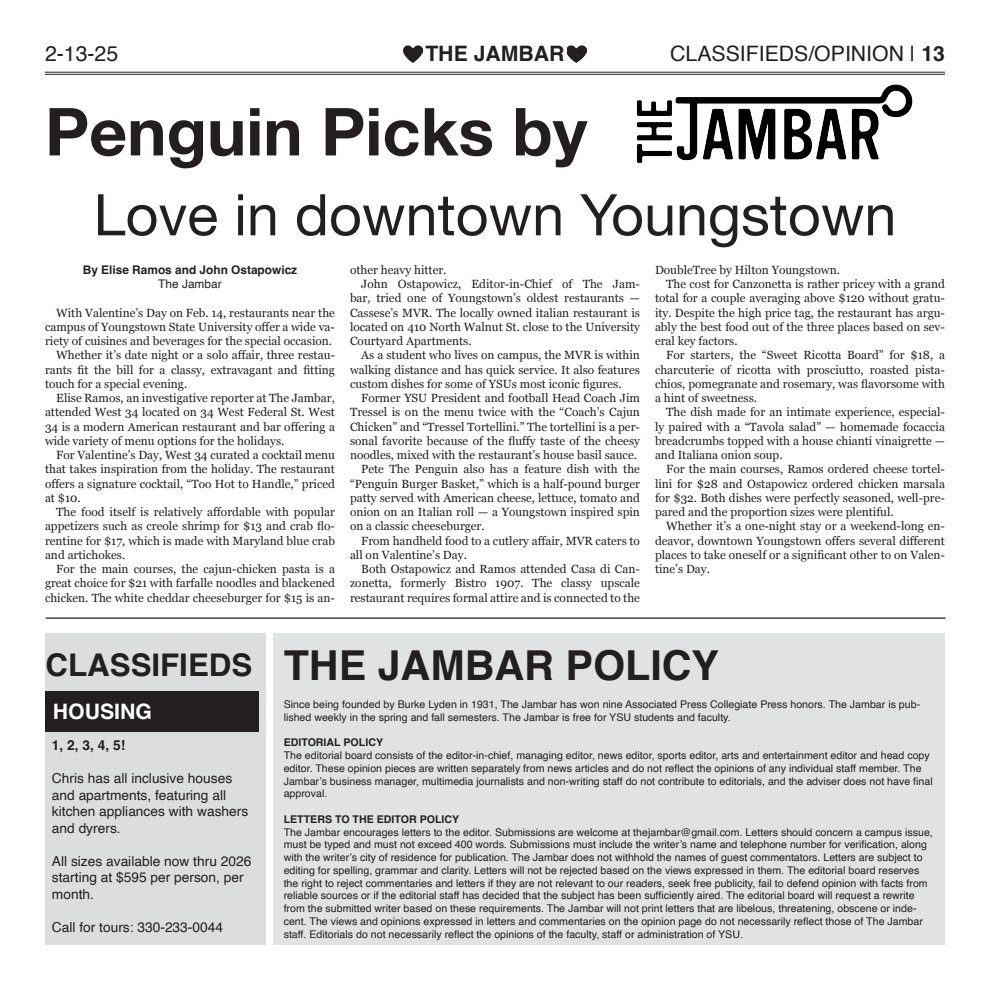
<style>
.page{position:relative;width:990px;height:990px;background:#fff}
.page>*{position:absolute;margin:0;border:0;box-sizing:border-box;transform-origin:0 0}
.Box_head{font:700 66.25px "Helvetica Neue";color:#231f20}
.Headline{font:57.5px "Helvetica Neue";color:#231f20}
.Byline{font:700 41.25px "Helvetica";color:#231f20}
.Byline-2{font:700 31.25px "Helvetica";color:#231f20}
.t1{font:21.25px "Helvetica";color:#231f20}
.t2{font:700 21.25px "Helvetica";color:#231f20}
.Byline-3{font:700 21.25px "Helvetica";color:#fff}
.t3{font:13.75px/16.5px "Helvetica";color:#231f20}
.t4{font:700 13.75px "Helvetica";color:#231f20}
.Body_copy{font:11.88px/14.2px "Georgia";color:#231f20;text-align:justify}
.Byline-4{font:700 11.88px "Helvetica";color:#231f20}
.t5{font:11.88px "Helvetica";color:#231f20}
.Byline-5{font:10.62px/12.8px "Helvetica";color:#231f20}
.Byline-6{font:700 10.62px "Helvetica";color:#231f20}
.s1{font-weight:700}
</style>
<div class="page">
<hr style="left:45px;top:72px;width:900px;height:1px;background:#231f20">
<hr style="left:45px;top:74px;width:900px;height:1px;background:#231f20">
<div style="left:274px;top:634px;width:671px;height:311px;background:#e1e2e4"></div>
<div style="left:46px;top:634px;width:220px;height:311px;background:#dcdddf"></div>
<div style="left:46px;top:691px;width:213px;height:40px;background:#231f20"></div>
<hr style="left:46px;top:618px;width:900px;height:1px;background:#231f20">
<img style="left:636px;top:85px;width:277px;height:77px">
<img style="left:404px;top:45px;width:19px;height:18px">
<img style="left:567px;top:45px;width:19px;height:18px">
<p class="t1" style="left:45px;top:37px;width:75px">2-13-25</p>
<p class="t2" style="left:425px;top:40px;width:141px">THE JAMBAR</p>
<p class="t1" style="left:670px;top:37px;width:276px">CLASSIFIEDS/OPINION | <span class="s1">13</span></p>
<p class="Box_head" style="left:45px;top:80px;width:544px">Penguin Picks by</p>
<p class="Headline" style="left:94px;top:173px;width:804px">Love in downtown Youngstown</p>
<p class="Byline-4" style="left:83px;top:262px;width:216px">By Elise Ramos and John Ostapowicz</p>
<p class="t5" style="left:158px;top:275px;width:65px">The Jambar</p>
<p class="Body_copy" style="left:45px;top:305px;width:292px;text-indent:11px">With Valentine’s Day on Feb. 14, restaurants near the campus of Youngstown State University offer a wide va&shy;riety of cuisines and beverages for the special occasion.</p>
<p class="Body_copy" style="left:45px;top:348px;width:292px;text-indent:11px">Whether it’s date night or a solo affair, three restau&shy;rants fit the bill for a classy, extravagant and fitting touch for a special evening.</p>
<p class="Body_copy" style="left:45px;top:390px;width:292px;text-indent:11px">Elise Ramos, an investigative reporter at The Jambar, attended West 34 located on 34 West Federal St. West 34 is a modern American restaurant and bar offering a wide variety of menu options for the holidays.</p>
<p class="Body_copy" style="left:45px;top:447px;width:291px;text-indent:11px">For Valentine’s Day, West 34 curated a cocktail menu that takes inspiration from the holiday. The restaurant offers a signature cocktail, “Too Hot to Handle,” priced at $10.</p>
<p class="Body_copy" style="left:45px;top:504px;width:292px;text-indent:11px">The food itself is relatively affordable with popular appetizers such as creole shrimp for $13 and crab flo&shy;rentine for $17, which is made with Maryland blue crab and artichokes.</p>
<p class="Body_copy" style="left:45px;top:561px;width:292px;text-indent:11px">For the main courses, the cajun-chicken pasta is a great choice for $21 with farfalle noodles and blackened chicken. The white cheddar cheeseburger for $15 is an-</p>
<p class="Body_copy" style="left:655px;top:262px;width:186px">DoubleTree by Hilton Youngstown.</p>
<p class="Body_copy" style="left:655px;top:276px;width:291px;text-indent:11px">The cost for Canzonetta is rather pricey with a grand total for a couple averaging above $120 without gratu&shy;ity. Despite the high price tag, the restaurant has argu&shy;ably the best food out of the three places based on sev&shy;eral key factors.</p>
<p class="Body_copy" style="left:655px;top:348px;width:292px;text-indent:11px">For starters, the “Sweet Ricotta Board” for $18, a charcuterie of ricotta with prosciutto, roasted pista&shy;chios, pomegranate and rosemary, was flavorsome with a hint of sweetness.</p>
<p class="Body_copy" style="left:655px;top:405px;width:292px;text-indent:11px">The dish made for an intimate experience, especial&shy;ly paired with a “Tavola salad” — homemade focaccia breadcrumbs topped with a house chianti vinaigrette — and Italiana onion soup.</p>
<p class="Body_copy" style="left:655px;top:462px;width:292px;text-indent:11px">For the main courses, Ramos ordered cheese tortel&shy;lini for $28 and Ostapowicz ordered chicken marsala for $32. Both dishes were perfectly seasoned, well-pre&shy;pared and the proportion sizes were plentiful.</p>
<p class="Body_copy" style="left:655px;top:519px;width:291px;text-indent:11px">Whether it’s a one-night stay or a weekend-long en&shy;deavor, downtown Youngstown offers several different places to take oneself or a significant other to on Valen&shy;tine’s Day.</p>
<p class="Body_copy" style="left:350px;top:262px;width:98px">other heavy hitter.</p>
<p class="Body_copy" style="left:350px;top:276px;width:291px;text-indent:11px">John Ostapowicz, Editor-in-Chief of The Jam&shy;bar, tried one of Youngstown’s oldest restaurants — Cassese’s MVR. The locally owned italian restaurant is located on 410 North Walnut St. close to the University Courtyard Apartments.</p>
<p class="Body_copy" style="left:350px;top:348px;width:291px;text-indent:11px">As a student who lives on campus, the MVR is within walking distance and has quick service. It also features custom dishes for some of YSUs most iconic figures.</p>
<p class="Body_copy" style="left:350px;top:390px;width:292px;text-indent:11px">Former YSU President and football Head Coach Jim Tressel is on the menu twice with the “Coach’s Cajun Chicken” and “Tressel Tortellini.” The tortellini is a per&shy;sonal favorite because of the fluffy taste of the cheesy noodles, mixed with the restaurant’s house basil sauce.</p>
<p class="Body_copy" style="left:350px;top:462px;width:292px;text-indent:11px">Pete The Penguin also has a feature dish with the “Penguin Burger Basket,” which is a half-pound burger patty served with American cheese, lettuce, tomato and onion on an Italian roll — a Youngstown inspired spin on a classic cheeseburger.</p>
<p class="Body_copy" style="left:350px;top:533px;width:291px;text-indent:11px">From handheld food to a cutlery affair, MVR caters to all on Valentine’s Day.</p>
<p class="Body_copy" style="left:350px;top:561px;width:291px;text-indent:11px">Both Ostapowicz and Ramos attended Casa di Can&shy;zonetta, formerly Bistro 1907. The classy upscale restaurant requires formal attire and is connected to the</p>
<p class="Byline-2" style="left:46px;top:646px;width:208px">CLASSIFIEDS</p>
<p class="Byline" style="left:284px;top:640px;width:437px">THE JAMBAR POLICY</p>
<p class="Byline-3" style="left:53px;top:698px;width:101px">HOUSING</p>
<p class="t4" style="left:52px;top:737px;width:75px">1, 2, 3, 4, 5!</p>
<p class="t3" style="left:52px;top:771px;width:198px">Chris has all inclusive houses and apartments, featuring all kitchen appliances with washers and dyrers.</p>
<p class="t3" style="left:52px;top:853px;width:201px">All sizes available now thru 2026 starting at $595 per person, per month.</p>
<p class="t3" style="left:52px;top:919px;width:173px">Call for tours: 330-233-0044</p>
<p class="Byline-5" style="left:284px;top:698px;width:638px">Since being founded by Burke Lyden in 1931, The Jambar has won nine Associated Press Collegiate Press honors. The Jambar is pub&shy;lished weekly in the spring and fall semesters. The Jambar is free for YSU students and faculty.</p>
<p class="Byline-6" style="left:284px;top:736px;width:101px">EDITORIAL POLICY</p>
<p class="Byline-5" style="left:284px;top:749px;width:651px">The editorial board consists of the editor-in-chief, managing editor, news editor, sports editor, arts and entertainment editor and head copy editor. These opinion pieces are written separately from news articles and do not reflect the opinions of any individual staff member. The Jambar’s business manager, multimedia journalists and non-writing staff do not contribute to editorials, and the adviser does not have final approval.</p>
<p class="Byline-6" style="left:284px;top:813px;width:177px">LETTERS TO THE EDITOR POLICY</p>
<p class="Byline-5" style="left:284px;top:826px;width:651px">The Jambar encourages letters to the editor. Submissions are welcome at thejambar@gmail.com. Letters should concern a campus issue, must be typed and must not exceed 400 words. Submissions must include the writer’s name and telephone number for verification, along with the writer’s city of residence for publication. The Jambar does not withhold the names of guest commentators. Letters are subject to editing for spelling, grammar and clarity. Letters will not be rejected based on the views expressed in them. The editorial board reserves the right to reject commentaries and letters if they are not relevant to our readers, seek free publicity, fail to defend opinion with facts from reliable sources or if the editorial staff has decided that the subject has been sufficiently aired. The editorial board will request a rewrite from the submitted writer based on these requirements. The Jambar will not print letters that are libelous, threatening, obscene or inde&shy;cent. The views and opinions expressed in letters and commentaries on the opinion page do not necessarily reflect those of The Jambar staff. Editorials do not necessarily reflect the opinions of the faculty, staff or administration of YSU.</p>
</div>
